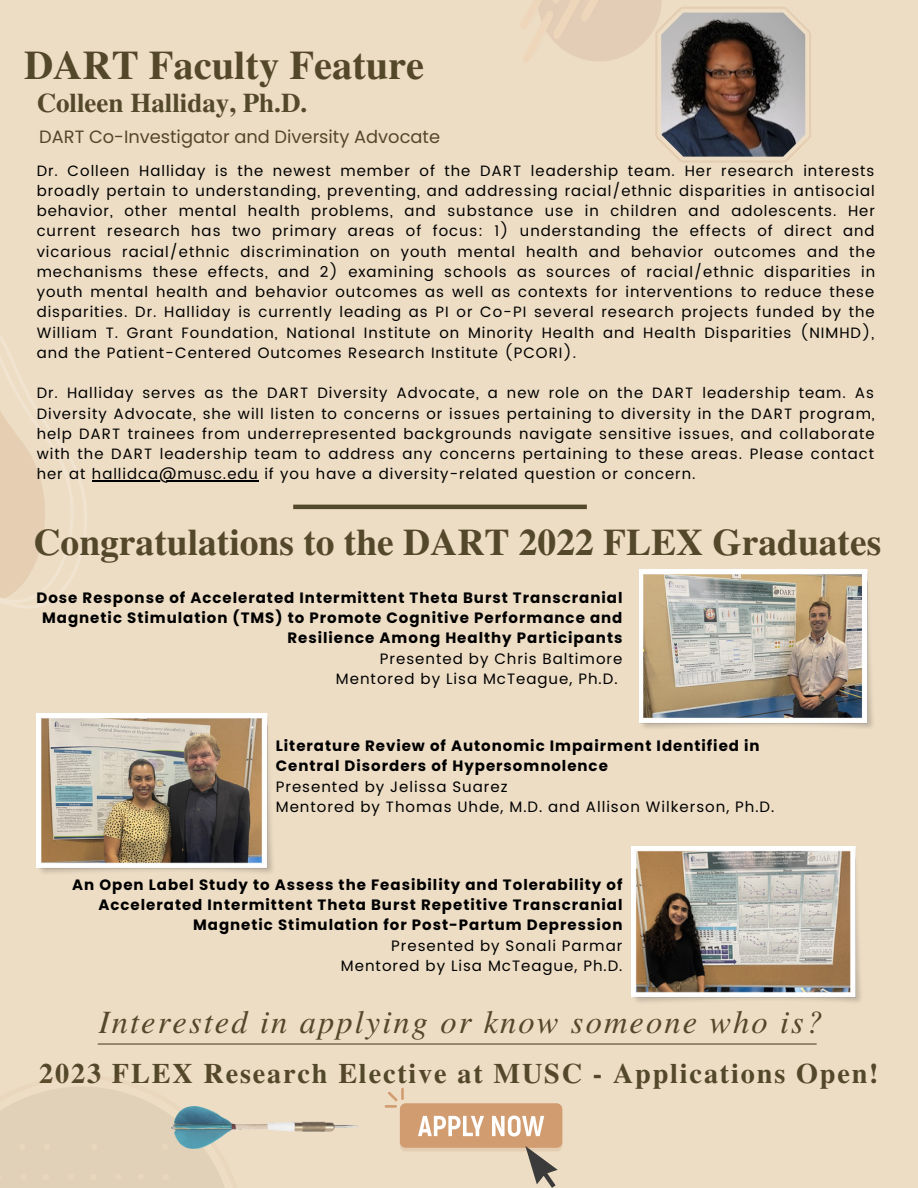
<style>
.page{position:relative;width:918px;height:1188px;background:#edddc5}
.page>*{position:absolute;margin:0;border:0;box-sizing:border-box;transform-origin:0 0}
.t1{font:700 40.5px "Te X Gyre Termes";color:#54482a}
.t2{font:700 37.5px "Te X Gyre Termes";color:#54482a}
.t3{font:italic 32.4px "Te X Gyre Termes";letter-spacing:.065em;color:#54482a}
.t4{font:700 28.2px "Te X Gyre Termes";letter-spacing:.065em;color:#54482a}
.t5{font:700 27px "Te X Gyre Termes";color:#54482a}
.t6{font:17.85px "Poppins";color:#54482a}
.t7{font:15px/20.2px "Poppins";letter-spacing:.065em;color:#000}
.t8{font:700 15px/20.2px "Poppins";letter-spacing:.065em;color:#000;text-align:right}
</style>
<div class="page">
<hr style="left:293px;top:505px;width:294px;height:4px;background:#54482a">
<img style="left:639px;top:570px;width:234px;height:158px">
<img style="left:37px;top:714px;width:236px;height:159px">
<img style="left:631px;top:847px;width:230px;height:155px">
<hr style="left:98px;top:1043px;width:719px;height:2px;background:#54482a">
<div style="left:400px;top:1107px;width:162px;height:44px;background:#e4cdb0;border-radius:6px"></div>
<div style="left:400px;top:1103px;width:162px;height:45px;background:#d29c71;border-radius:6px"></div>
<svg style="left:418px;top:1116px;width:66px;height:20px"></svg>
<svg style="left:492px;top:1116px;width:52px;height:20px"></svg>
<svg style="left:525px;top:1146px;width:33px;height:42px"></svg>
<svg style="left:385px;top:1088px;width:19px;height:20px"></svg>
<svg style="left:0;top:411px;width:100px;height:187px"></svg>
<svg style="left:521px;top:0;width:290px;height:163px"></svg>
<svg style="left:0;top:1087px;width:224px;height:101px"></svg>
<img style="left:172px;top:1106px;width:187px;height:43px">
<hr style="left:92px;top:481px;width:167px;height:1px;background:#000">
<h1 class="t1" style="left:24px;top:34px;width:402px">DART Faculty Feature</h1>
<h3 class="t5" style="left:37px;top:81px;width:272px">Colleen Halliday, Ph.D.</h3>
<p class="t6" style="left:39px;top:124px;width:402px">DART Co-Investigator and Diversity Advocate</p>
<p class="t7" style="left:37px;top:160px;width:840px;text-align:justify">Dr. Colleen Halliday is the newest member of the DART leadership team. Her research interests broadly pertain to understanding, preventing, and addressing racial/ethnic disparities in antisocial behavior, other mental health problems, and substance use in children and adolescents. Her current research has two primary areas of focus: 1) understanding the effects of direct and vicarious racial/ethnic discrimination on youth mental health and behavior outcomes and the mechanisms these effects, and 2) examining schools as sources of racial/ethnic disparities in youth mental health and behavior outcomes as well as contexts for interventions to reduce these disparities. Dr. Halliday is currently leading as PI or Co-PI several research projects funded by the William T. Grant Foundation, National Institute on Minority Health and Health Disparities (NIMHD), and the Patient-Centered Outcomes Research Institute (PCORI).</p>
<p class="t7" style="left:37px;top:383px;width:840px;text-align:justify">Dr. Halliday serves as the DART Diversity Advocate, a new role on the DART leadership team. As Diversity Advocate, she will listen to concerns or issues pertaining to diversity in the DART program, help DART trainees from underrepresented backgrounds navigate sensitive issues, and collaborate with the DART leadership team to address any concerns pertaining to these areas. Please contact her at hallidca@musc.edu if you have a diversity-related question or concern.</p>
<h2 class="t2" style="left:34px;top:514px;width:849px">Congratulations to the DART 2022 FLEX Graduates</h2>
<p class="t8" style="left:37px;top:588px;width:587px">Dose Response of Accelerated Intermittent Theta Burst Transcranial<br>Magnetic Stimulation (TMS) to Promote Cognitive Performance and<br>Resilience Among Healthy Participants</p>
<p class="t7" style="left:336px;top:648px;width:288px;text-indent:44px">Presented by Chris Baltimore<br>Mentored by Lisa McTeague, Ph.D.</p>
<p class="t8" style="left:276px;top:736px;width:485px;text-align:left">Literature Review of Autonomic Impairment Identified in<br>Central Disorders of Hypersomnolence</p>
<p class="t7" style="left:276px;top:776px;width:500px">Presented by Jelissa Suarez<br>Mentored by Thomas Uhde, M.D. and Allison Wilkerson, Ph.D.</p>
<p class="t8" style="left:72px;top:875px;width:552px">An Open Label Study to Assess the Feasibility and Tolerability of<br>Accelerated Intermittent Theta Burst Repetitive Transcranial<br>Magnetic Stimulation for Post-Partum Depression</p>
<p class="t7" style="left:341px;top:935px;width:283px;text-align:right">Presented by Sonali Parmar<br>Mentored by Lisa McTeague, Ph.D.</p>
<h3 class="t3" style="left:99px;top:998px;width:725px">Interested in applying or know someone who is?</h3>
<h3 class="t4" style="left:39px;top:1051px;width:841px">2023 FLEX Research Elective at MUSC - Applications Open!</h3>
</div>
